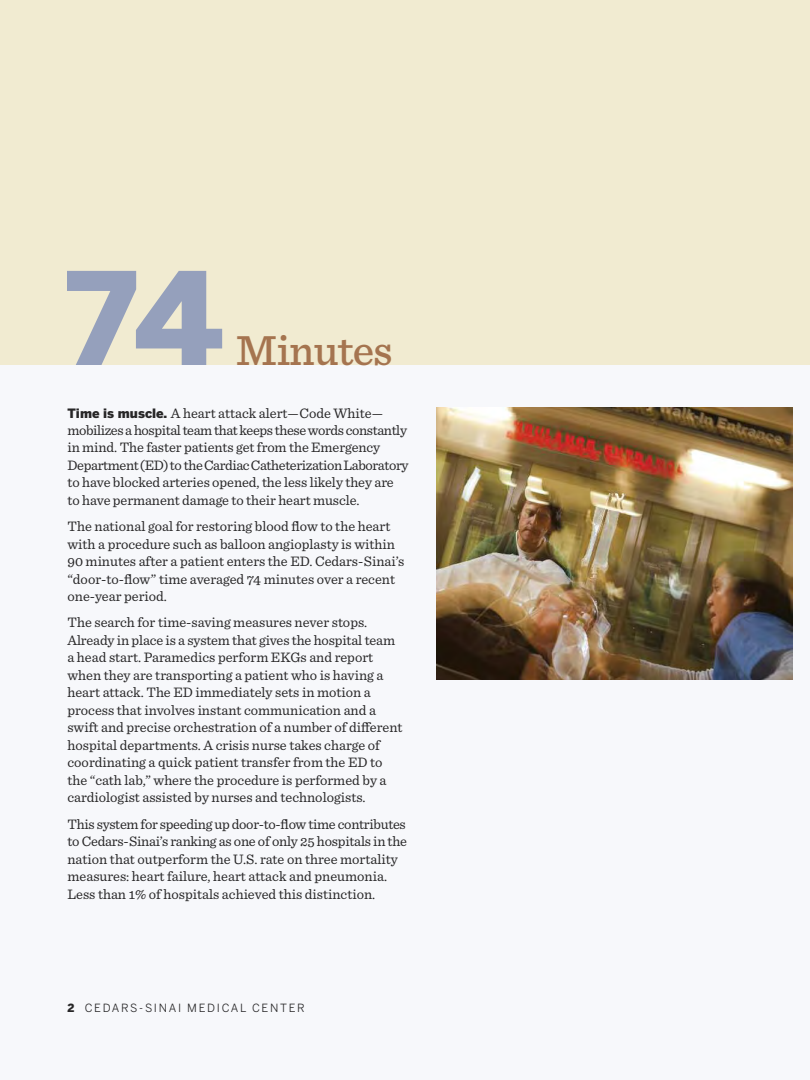
<style>
.page{position:relative;width:810px;height:1080px;background:#fff}
.page>*{position:absolute;margin:0;border:0;box-sizing:border-box;transform-origin:0 0}
.t1{font:900 127.25px "Benton Sans";color:#95a0bc}
.t2{font:500 43.75px "Sentinel";letter-spacing:-.02em;color:#a5744f}
.t3{font:14.38px/17.5px "Sentinel";color:#272627}
.t4{font:11.25px "Benton Sans";letter-spacing:.15em;color:#272627}
.s1{font-family:"Benton Sans";font-weight:900;font-size:12.75px}
.s2{font-weight:900}
</style>
<div class="page">
<div style="left:0;top:0;width:810px;height:365px;background:#f1ebd1"></div>
<div style="left:0;top:365px;width:810px;height:715px;background:#f7f8fb"></div>
<img style="left:437px;top:408px;width:355px;height:272px">
<h1 class="t1" style="left:68px;top:247px;width:157px">74</h1>
<h2 class="t2" style="left:236px;top:335px;width:158px">Minutes</h2>
<p class="t3" style="left:67px;top:405px;width:343px"><span class="s1">Time is muscle.</span> A heart attack alert—Code White— mobilizes a hospital team that keeps these words constantly in mind. The faster patients get from the Emergency Department(ED)to theCardiacCatheterizationLaboratory to have blocked arteries opened, the less likely they are to have permanent damage to their heart muscle.</p>
<p class="t3" style="left:67px;top:519px;width:339px">The national goal for restoring blood flow to the heart with a procedure such as balloon angioplasty is within 90 minutes after a patient enters the ED. Cedars-Sinai’s “door-to-flow” time averaged 74 minutes over a recent one-year period.</p>
<p class="t3" style="left:67px;top:615px;width:337px">The search for time-saving measures never stops.<br>Already in place is a system that gives the hospital team a head start. Paramedics perform EKGs and report when they are transporting a patient who is having a heart attack. The ED immediately sets in motion a process that involves instant communication and a swift and precise orchestration of a number of different hospital departments. A crisis nurse takes charge of coordinating a quick patient transfer from the ED to the “cath lab,” where the procedure is performed by a cardiologist assisted by nurses and technologists.</p>
<p class="t3" style="left:67px;top:816px;width:341px">This system for speeding up door-to-flow time contributes to Cedars-Sinai’s ranking as one of only 25 hospitals in the nation that outperform the U.S. rate on three mortality measures: heart failure, heart attack and pneumonia.<br>Less than 1% of hospitals achieved this distinction.</p>
<p class="t4" style="left:68px;top:1002px;width:239px"><span class="s2">2</span> CEDARS-SINAI MEDICAL CENTER</p>
</div>
